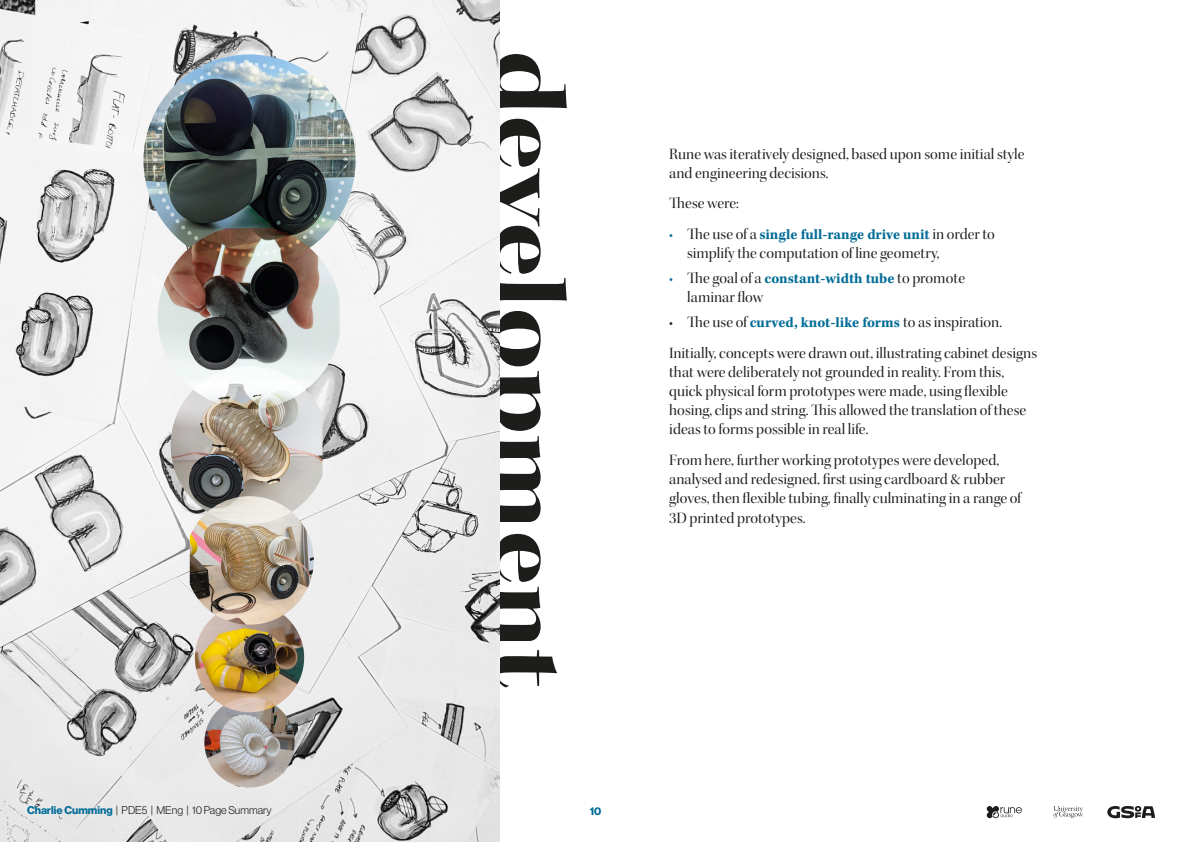
<style>
.page{position:relative;width:1191px;height:842px;background:#fff}
.page>*{position:absolute;margin:0;border:0;box-sizing:border-box;transform-origin:0 0}
.t1{font:100px "Kepler Std Bold Ext Disp";color:#1d1d1b}
.text{font:16px/19.2px "Kepler Std Disp";color:#1d1d1b}
.t2{font:15px "Kepler Std Bold Scn Capt";color:#006c97}
.bodynew{font:11px "N Haas Grotesk DS Pro 45 Lt";color:#1d1d1b}
.t3{font:11px "N Haas Grotesk DS Pro 75 Bd";color:#006c97}
.s1{font-family:"N Haas Grotesk DS Pro 75 Bd";color:#006c97}
.s2{font-family:"Kepler Std Disp";font-size:16px}
.s3{font-family:"Kepler Std Disp";font-size:16px;color:#1d1d1b}
.s4{color:#006c97}
.s5{font-family:"Kepler Std Bold Scn Capt";font-size:15px;color:#006c97}
</style>
<div class="page">
<svg style="left:1053px;top:806px;width:30px;height:12px"></svg>
<svg style="left:1107px;top:806px;width:48px;height:12px"></svg>
<svg style="left:986px;top:806px;width:36px;height:12px"></svg>
<img style="left:0;top:0;width:499px;height:842px">
<img style="left:204px;top:697px;width:91px;height:90px;border-radius:45px">
<img style="left:195px;top:603px;width:109px;height:109px;border-radius:55px">
<img style="left:190px;top:524px;width:124px;height:101px">
<img style="left:171px;top:409px;width:151px;height:115px">
<img style="left:158px;top:258px;width:181px;height:151px">
<img style="left:143px;top:54px;width:212px;height:212px;border-radius:106px">
<img style="left:152px;top:61px;width:196px;height:197px">
<h1 class="t1" style="left:588px;top:51px;width:638px;rotate:90deg">development</h1>
<p class="bodynew" style="left:27px;top:804px;width:246px"><span class="s1">Charlie Cumming</span> | PDE5 | MEng | 10 Page Summary</p>
<p class="t3" style="left:589px;top:804px;width:13px">10</p>
<p class="text" style="left:669px;top:144px;width:357px">Rune was iteratively designed, based upon some initial style and engineering decisions.</p>
<p class="text" style="left:669px;top:194px;width:71px">These were:</p>
<p class="t2" style="left:669px;top:226px;width:327px"><span class="s2">•</span> <span class="s3">The use of a</span> single full-range drive unit <span class="s3">in order to</span></p>
<p class="text" style="left:687px;top:244px;width:254px">simplify the computation of line geometry,</p>
<p class="text" style="left:687px;top:269px;width:279px;text-indent:-18px"><span class="s4">•</span> The goal of a <span class="s5">constant-width tube</span> to promote laminar flow</p>
<p class="text" style="left:669px;top:313px;width:335px">• The use of <span class="s5">curved, knot-like forms</span> to as inspiration.</p>
<p class="text" style="left:669px;top:343px;width:369px">Initially, concepts were drawn out, illustrating cabinet designs that were deliberately not grounded in reality. From this, quick physical form prototypes were made, using flexible hosing, clips and string. This allowed the translation of these ideas to forms possible in real life.</p>
<p class="text" style="left:669px;top:451px;width:353px">From here, further working prototypes were developed, analysed and redesigned, first using cardboard &amp; rubber gloves, then flexible tubing, finally culminating in a range of 3D printed prototypes.</p>
</div>
